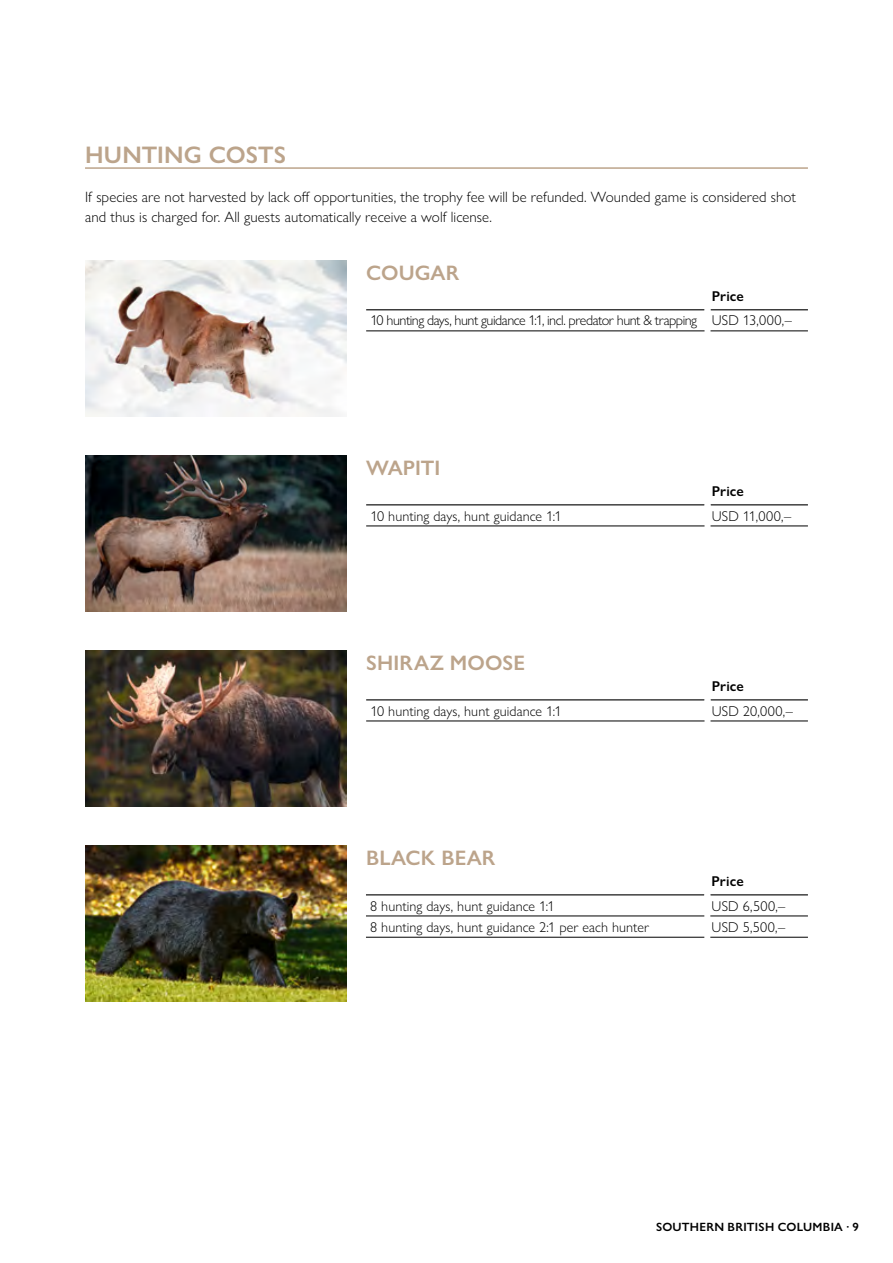
<style>
.page{position:relative;width:893px;height:1263px;background:#fff}
.page>*{position:absolute;margin:0;border:0;box-sizing:border-box;transform-origin:0 0}
.t1{font:600 24px "Gill Sans Nova";letter-spacing:.005em;color:#bca48b}
.t2{font:600 21px "Gill Sans Nova";letter-spacing:.005em;color:#bca48b}
.t3{font:300 15px/19.5px "Gill Sans Nova";letter-spacing:.005em;color:#000}
.t4{font:300 14.25px "Gill Sans Nova";letter-spacing:.005em;color:#000}
.t5{font:300 14.25px "Gill Sans Nova";letter-spacing:-.03em;color:#000}
.t6{font:600 14.25px "Gill Sans Nova";letter-spacing:.01em;color:#000}
.t7{font:600 12px "Gill Sans Nova";color:#000}
</style>
<div class="page">
<img style="left:85px;top:261px;width:261px;height:156px">
<img style="left:85px;top:456px;width:261px;height:156px">
<img style="left:85px;top:651px;width:261px;height:156px">
<img style="left:85px;top:846px;width:261px;height:156px">
<hr style="left:85px;top:167px;width:723px;height:2px;background:#bca48b">
<hr style="left:366px;top:309px;width:338px;height:1px;background:#000">
<hr style="left:710px;top:309px;width:98px;height:1px;background:#000">
<hr style="left:366px;top:331px;width:338px;height:1px;background:#000">
<hr style="left:710px;top:331px;width:98px;height:1px;background:#000">
<hr style="left:366px;top:504px;width:338px;height:1px;background:#000">
<hr style="left:710px;top:504px;width:98px;height:1px;background:#000">
<hr style="left:366px;top:526px;width:338px;height:1px;background:#000">
<hr style="left:710px;top:526px;width:98px;height:1px;background:#000">
<hr style="left:366px;top:699px;width:338px;height:1px;background:#000">
<hr style="left:710px;top:699px;width:98px;height:1px;background:#000">
<hr style="left:366px;top:721px;width:338px;height:1px;background:#000">
<hr style="left:710px;top:721px;width:98px;height:1px;background:#000">
<hr style="left:366px;top:894px;width:338px;height:1px;background:#000">
<hr style="left:710px;top:894px;width:98px;height:1px;background:#000">
<hr style="left:366px;top:916px;width:338px;height:1px;background:#000">
<hr style="left:710px;top:916px;width:98px;height:1px;background:#000">
<hr style="left:366px;top:937px;width:338px;height:1px;background:#000">
<hr style="left:710px;top:937px;width:98px;height:1px;background:#000">
<h1 class="t1" style="left:85px;top:140px;width:203px">HUNTING COSTS</h1>
<p class="t3" style="left:85px;top:187px;width:713px">If species are not harvested by lack off opportunities, the trophy fee will be refunded. Wounded game is considered shot and thus is charged for. All guests automatically receive a wolf license.</p>
<h2 class="t2" style="left:366px;top:260px;width:95px">COUGAR</h2>
<p class="t6" style="left:712px;top:288px;width:34px">Price</p>
<p class="t5" style="left:370px;top:312px;width:423px">10 hunting days, hunt guidance 1:1, incl. predator hunt &amp; trapping USD 13,000,–</p>
<h2 class="t2" style="left:366px;top:455px;width:76px">WAPITI</h2>
<p class="t6" style="left:712px;top:483px;width:34px">Price</p>
<p class="t4" style="left:370px;top:507px;width:193px">10 hunting days, hunt guidance 1:1</p>
<p class="t4" style="left:712px;top:507px;width:81px">USD 11,000,–</p>
<h2 class="t2" style="left:366px;top:650px;width:160px">SHIRAZ MOOSE</h2>
<p class="t6" style="left:712px;top:678px;width:34px">Price</p>
<p class="t4" style="left:370px;top:702px;width:193px">10 hunting days, hunt guidance 1:1</p>
<p class="t4" style="left:712px;top:702px;width:83px">USD 20,000,–</p>
<h2 class="t2" style="left:366px;top:845px;width:131px">BLACK BEAR</h2>
<p class="t6" style="left:712px;top:873px;width:34px">Price</p>
<p class="t4" style="left:370px;top:897px;width:186px">8 hunting days, hunt guidance 1:1</p>
<p class="t4" style="left:712px;top:897px;width:75px">USD 6,500,–</p>
<p class="t4" style="left:370px;top:918px;width:281px">8 hunting days, hunt guidance 2:1 per each hunter</p>
<p class="t4" style="left:712px;top:918px;width:75px">USD 5,500,–</p>
<p class="t7" style="left:656px;top:1219px;width:16px">Southern</p>
<p class="t7" style="left:728px;top:1219px;width:15px">British</p>
<p class="t7" style="left:778px;top:1219px;width:18px">Columbia</p>
<p class="t7" style="left:846px;top:1219px;width:14px">· 9</p>
</div>
